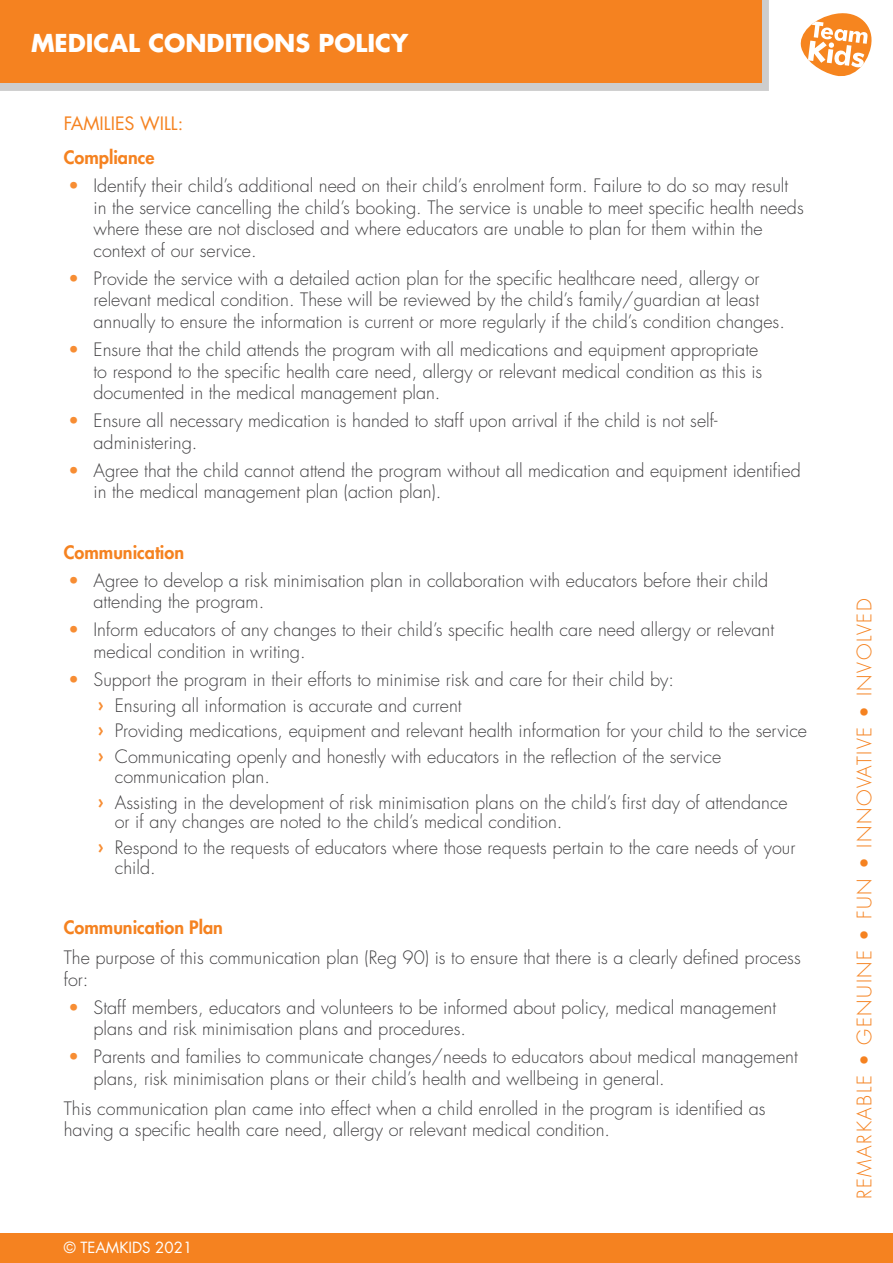
<style>
.page{position:relative;width:893px;height:1263px;background:#fff}
.page>*{position:absolute;margin:0;border:0;box-sizing:border-box;transform-origin:0 0}
.t1{font:700 24px "Futura Std";color:#fff}
.t2{font:300 19.5px "Futura Std";letter-spacing:.08em;color:#f58220}
.t3{font:300 18px/21.6px "Futura Std";color:#414042}
.t4{font:800 18px "Futura Std";color:#f58220}
.t5{font:18px "Futura Std";color:#f58220}
.t6{font:15px "Futura Std";color:#fff}
.s1{color:#f78d33}
.s2{font-weight:800;color:#f78d33}
</style>
<div class="page">
<div style="left:0;top:0;width:769px;height:90px;background:#cdcdcd"></div>
<div style="left:0;top:0;width:761px;height:83px;background:#f58220"></div>
<svg style="left:801px;top:13px;width:70px;height:63px"></svg>
<div style="left:0;top:1233px;width:893px;height:30px;background:#f58220"></div>
<h1 class="t1" style="left:31px;top:29px;width:379px">MEDICAL CONDITIONS POLICY</h1>
<p class="t5" style="left:64px;top:113px;width:121px">FAMILIES WILL:</p>
<p class="t4" style="left:64px;top:149px;width:92px">Compliance</p>
<p class="t3" style="left:94px;top:176px;width:712px;text-indent:-26px"><span class="s1">•</span> Identify their child’s additional need on their child’s enrolment form. Failure to do so may result in the service cancelling the child’s booking. The service is unable to meet specific health needs where these are not disclosed and where educators are unable to plan for them within the context of our service.</p>
<p class="t3" style="left:94px;top:269px;width:693px;text-indent:-26px"><span class="s1">•</span> Provide the service with a detailed action plan for the specific healthcare need, allergy or relevant medical condition. These will be reviewed by the child’s family/guardian at least annually to ensure the information is current or more regularly if the child’s condition changes.</p>
<p class="t3" style="left:94px;top:340px;width:670px;text-indent:-26px"><span class="s1">•</span> Ensure that the child attends the program with all medications and equipment appropriate to respond to the specific health care need, allergy or relevant medical condition as this is documented in the medical management plan.</p>
<p class="t3" style="left:94px;top:411px;width:625px;text-indent:-26px"><span class="s1">•</span> Ensure all necessary medication is handed to staff upon arrival if the child is not self&shy;administering.</p>
<p class="t3" style="left:94px;top:461px;width:709px;text-indent:-26px"><span class="s1">•</span> Agree that the child cannot attend the program without all medication and equipment identified in the medical management plan (action plan).</p>
<p class="t4" style="left:64px;top:543px;width:122px">Communication</p>
<p class="t3" style="left:94px;top:571px;width:676px;text-indent:-26px"><span class="s1">•</span> Agree to develop a risk minimisation plan in collaboration with educators before their child attending the program.</p>
<p class="t3" style="left:94px;top:620px;width:682px;text-indent:-26px"><span class="s1">•</span> Inform educators of any changes to their child’s specific health care need allergy or relevant medical condition in writing.</p>
<p class="t3" style="left:98px;top:668px;width:711px;line-height:26px;text-indent:-30px"><span class="s1">•</span> Support the program in their efforts to minimise risk and care for their child by:<br><span class="s2">›</span> Ensuring all information is accurate and current<br><span class="s2">›</span> Providing medications, equipment and relevant health information for your child to the service <span class="s2">›</span> Communicating openly and honestly with educators in the reflection of the service</p>
<p class="t3" style="left:98px;top:765px;width:691px;line-height:26px;text-indent:17px">communication plan.<br><span class="s2">›</span> Assisting in the development of risk minimisation plans on the child’s first day of attendance</p>
<p class="t3" style="left:98px;top:810px;width:699px;line-height:26px;text-indent:17px">or if any changes are noted to the child’s medical condition.<br><span class="s2">›</span> Respond to the requests of educators where those requests pertain to the care needs of your</p>
<p class="t3" style="left:115px;top:858px;width:42px">child.</p>
<p class="t4" style="left:64px;top:918px;width:161px">Communication Plan</p>
<p class="t3" style="left:64px;top:948px;width:738px">The purpose of this communication plan (Reg 90) is to ensure that there is a clearly defined process for:</p>
<p class="t3" style="left:94px;top:998px;width:684px;text-indent:-26px"><span class="s1">•</span> Staff members, educators and volunteers to be informed about policy, medical management plans and risk minimisation plans and procedures.</p>
<p class="t3" style="left:94px;top:1047px;width:706px;text-indent:-26px"><span class="s1">•</span> Parents and families to communicate changes/needs to educators about medical management plans, risk minimisation plans or their child’s health and wellbeing in general.</p>
<p class="t3" style="left:64px;top:1099px;width:703px">This communication plan came into effect when a child enrolled in the program is identified as having a specific health care need, allergy or relevant medical condition.</p>
<p class="t6" style="left:64px;top:1239px;width:130px">© TEAMKIDS 2021</p>
<p class="t2" style="left:855px;top:1199px;width:602px;rotate:-90deg">REMARKABLE • GENUINE • FUN • INNOVATIVE • INVOLVED</p>
</div>
